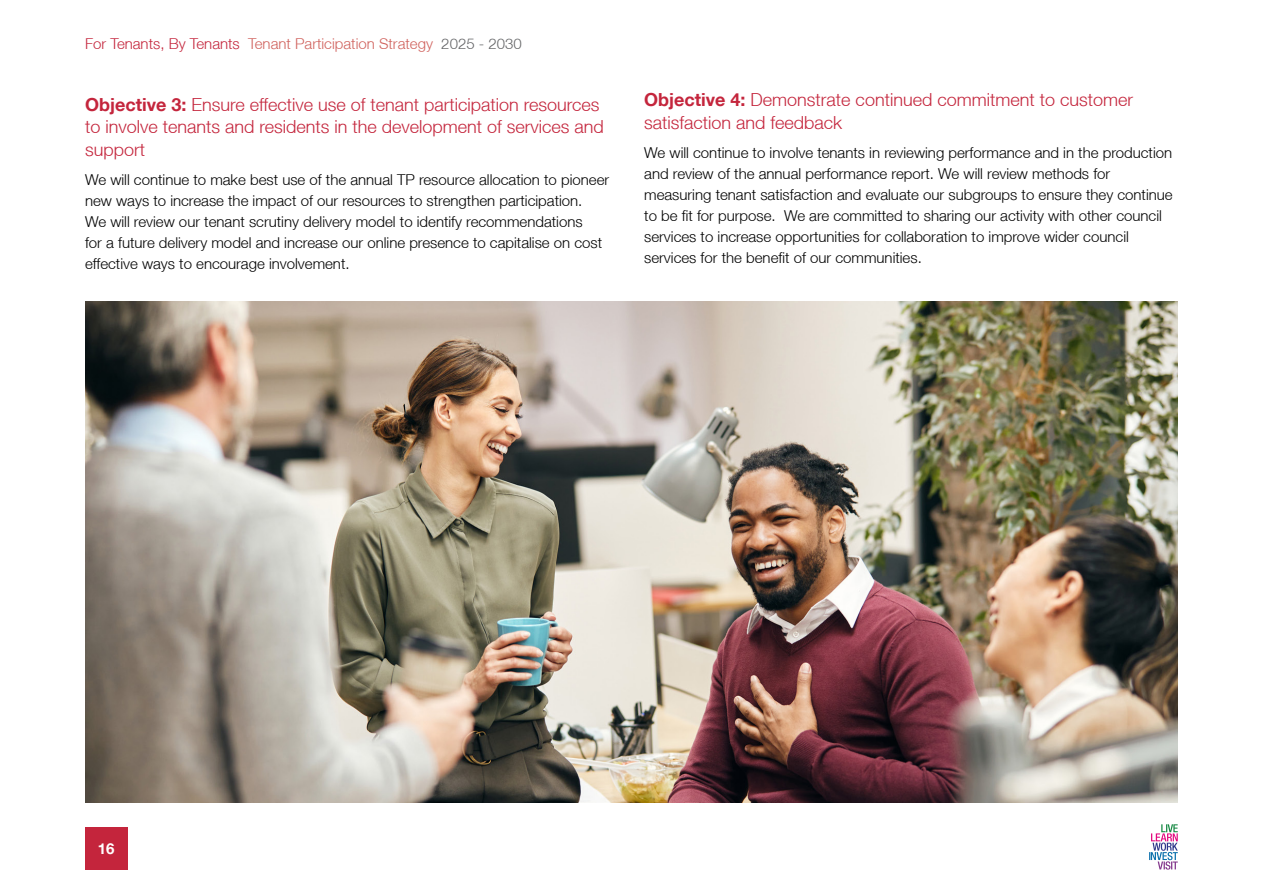
<style>
.page{position:relative;width:1263px;height:893px;background:#fff}
.page>*{position:absolute;margin:0;border:0;box-sizing:border-box;transform-origin:0 0}
.Subhead_Level_3{font:300 18px/22.5px "Helvetica Neue LT";color:#c4253c}
.Body_Text{font:300 15px/21px "Helvetica Neue LT";color:#000}
.t1{font:300 15px "Helvetica Neue LT";color:#d0625d}
.t2{font:700 15px "Helvetica Neue LT";color:#fff}
.s1{color:#c4253c}
.s2{color:#636466}
.s3{font-weight:700}
</style>
<div class="page">
<svg style="left:1149px;top:824px;width:29px;height:46px"></svg>
<div style="left:85px;top:827px;width:43px;height:43px;background:#c4253c"></div>
<img style="left:85px;top:301px;width:1093px;height:501px">
<p class="t1" style="left:85px;top:34px;width:438px"><span class="s1">For Tenants, By Tenants</span> Tenant Participation Strategy <span class="s2">2025 - 2030</span></p>
<h2 class="Subhead_Level_3" style="left:85px;top:93px;width:520px"><span class="s3">Objective 3:</span> Ensure effective use of tenant participation resources to involve tenants and residents in the development of services and support</h2>
<p class="Body_Text" style="left:85px;top:169px;width:526px">We will continue to make best use of the annual TP resource allocation to pioneer new ways to increase the impact of our resources to strengthen participation.<br>We will review our tenant scrutiny delivery model to identify recommendations<br>for a future delivery model and increase our online presence to capitalise on cost effective ways to encourage involvement.</p>
<h2 class="Subhead_Level_3" style="left:644px;top:88px;width:490px"><span class="s3">Objective 4:</span> Demonstrate continued commitment to customer satisfaction and feedback</h2>
<p class="Body_Text" style="left:644px;top:142px;width:530px">We will continue to involve tenants in reviewing performance and in the production and review of the annual performance report. We will review methods for measuring tenant satisfaction and evaluate our subgroups to ensure they continue to be fit for purpose. We are committed to sharing our activity with other council services to increase opportunities for collaboration to improve wider council services for the benefit of our communities.</p>
<p class="t2" style="left:98px;top:839px;width:18px">16</p>
</div>
